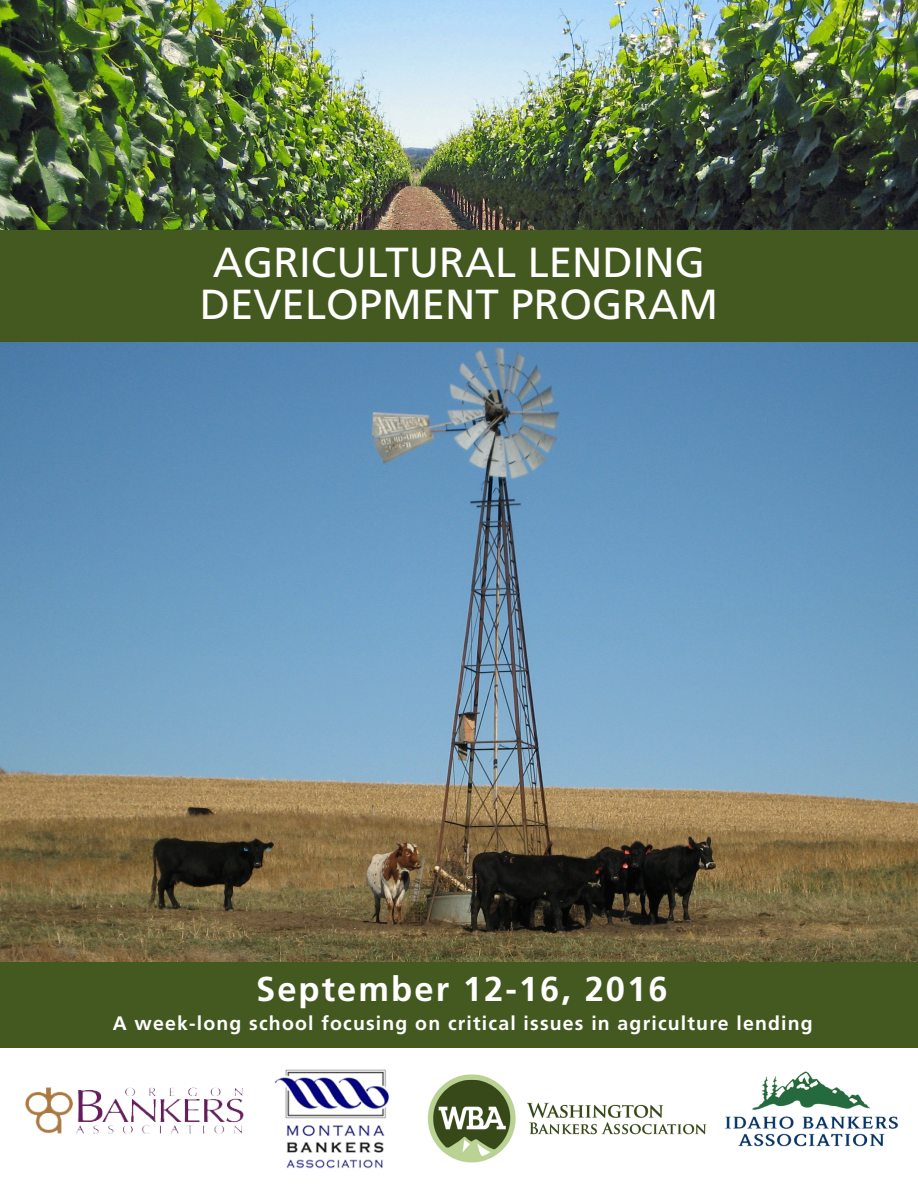
<style>
.page{position:relative;width:918px;height:1188px;background:#fff}
.page>*{position:absolute;margin:0;border:0;box-sizing:border-box;transform-origin:0 0}
.t1{font:42px/42px "Frutiger";color:#fff;text-align:center}
.t2{font:700 34.5px "Frutiger LT Std";letter-spacing:.06em;color:#fff}
.t3{font:700 19.5px "Frutiger LT Std";letter-spacing:.06em;color:#fff}
</style>
<div class="page">
<img style="left:0;top:0;width:918px;height:230px">
<img style="left:0;top:342px;width:918px;height:620px">
<img style="left:427px;top:1074px;width:280px;height:89px">
<div style="left:0;top:230px;width:918px;height:112px;background:#44591f"></div>
<div style="left:0;top:962px;width:918px;height:85px;background:#44591f"></div>
<img style="left:725px;top:1071px;width:173px;height:76px">
<img style="left:274px;top:1069px;width:116px;height:100px">
<img style="left:25px;top:1087px;width:219px;height:47px">
<p class="t1" style="left:200px;top:241px;width:520px">AGRICULTURAL LENDING<br>DEVELOPMENT PROGRAM</p>
<p class="t2" style="left:256px;top:968px;width:413px">September 12-16, 2016</p>
<p class="t3" style="left:113px;top:1012px;width:701px">A week-long school focusing on critical issues in agriculture lending</p>
</div>
